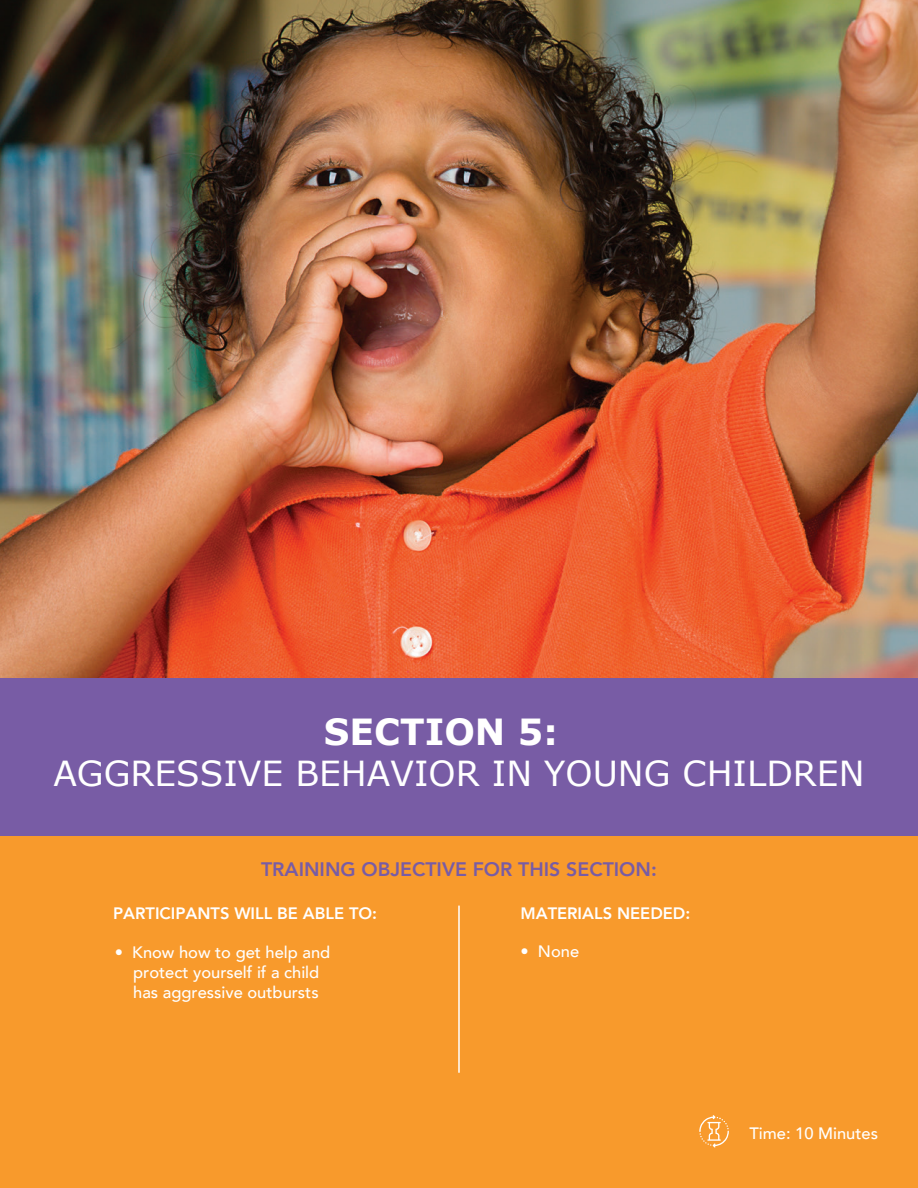
<style>
.page{position:relative;width:918px;height:1188px;background:#fff}
.page>*{position:absolute;margin:0;border:0;box-sizing:border-box;transform-origin:0 0}
.t1{font:700 36px "Verdana";color:#fff}
.t2{font:34.5px "Verdana";color:#fff}
.t3{font:800 19.5px "Avenir";color:#785ca5}
.t4{font:500 16.5px/19.8px "Avenir";color:#fff;text-align:center}
.t5{font:800 16.5px "Avenir";color:#fff}
</style>
<div class="page">
<img style="left:0;top:0;width:918px;height:678px">
<div style="left:0;top:678px;width:918px;height:161px;background:#785ca5"></div>
<div style="left:0;top:836px;width:918px;height:352px;background:#f89a2c"></div>
<svg style="left:699px;top:1115px;width:30px;height:32px"></svg>
<hr style="left:458px;top:906px;width:2px;height:167px;background:#fff">
<p class="t1" style="left:324px;top:708px;width:235px">SECTION 5:</p>
<p class="t2" style="left:53px;top:752px;width:813px">AGGRESSIVE BEHAVIOR IN YOUNG CHILDREN</p>
<p class="t3" style="left:261px;top:854px;width:397px">TRAINING OBJECTIVE FOR THIS SECTION:</p>
<p class="t5" style="left:113px;top:900px;width:265px">PARTICIPANTS WILL BE ABLE TO:</p>
<p class="t5" style="left:521px;top:900px;width:171px">MATERIALS NEEDED:</p>
<p class="t4" style="left:521px;top:940px;width:60px">• None</p>
<p class="t4" style="left:115px;top:942px;width:217px">• Know how to get help and protect yourself if a child<br>has aggressive outbursts</p>
<p class="t4" style="left:749px;top:1122px;width:130px">Time: 10 Minutes</p>
</div>
